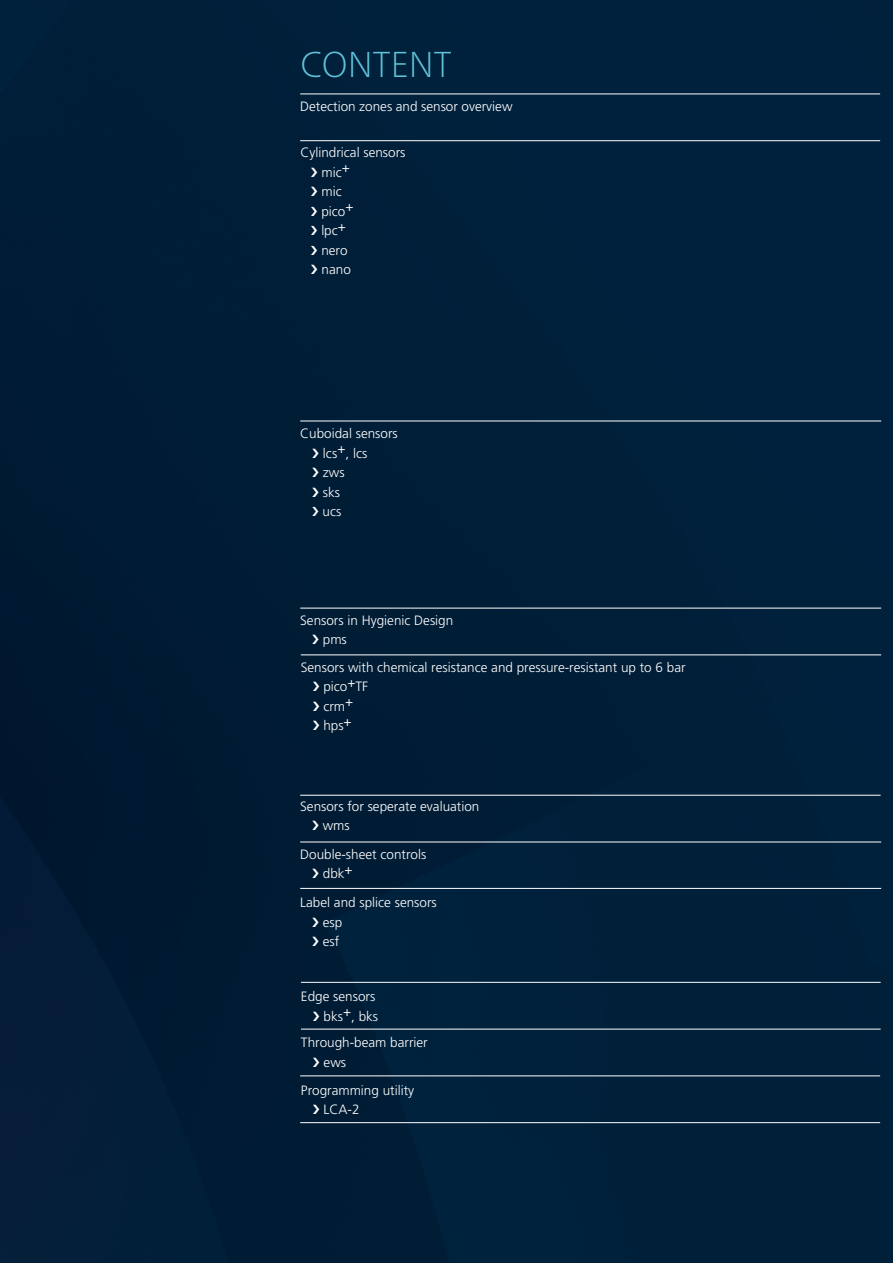
<style>
.page{position:relative;width:893px;height:1263px;background:#001e38}
.page>*{position:absolute;margin:0;border:0;box-sizing:border-box;transform-origin:0 0}
.t1{font:100 36px "Frutiger Neue LT Pro";color:#60c3d9}
.t2{font:300 13.5px/19.5px "Frutiger LT";color:#fff}
.t3{font:300 13.5px "Frutiger";color:#fff}
</style>
<div class="page">
<hr style="left:300px;top:421px;width:581px;height:1px;background:#fff">
<hr style="left:300px;top:888px;width:581px;height:1px;background:#fff">
<hr style="left:301px;top:654px;width:580px;height:1px;background:#fff">
<hr style="left:300px;top:795px;width:581px;height:1px;background:#fff">
<hr style="left:300px;top:842px;width:581px;height:1px;background:#fff">
<hr style="left:301px;top:982px;width:580px;height:1px;background:#fff">
<hr style="left:301px;top:1029px;width:580px;height:1px;background:#fff">
<hr style="left:300px;top:608px;width:581px;height:1px;background:#fff">
<hr style="left:300px;top:94px;width:580px;height:1px;background:#fff">
<hr style="left:300px;top:140px;width:580px;height:1px;background:#fff">
<hr style="left:300px;top:1075px;width:580px;height:1px;background:#fff">
<hr style="left:300px;top:1122px;width:580px;height:1px;background:#fff">
<svg style="left:311px;top:167px;width:6px;height:10px"></svg>
<svg style="left:311px;top:187px;width:6px;height:9px"></svg>
<svg style="left:311px;top:207px;width:6px;height:9px"></svg>
<svg style="left:311px;top:226px;width:6px;height:9px"></svg>
<svg style="left:311px;top:246px;width:6px;height:9px"></svg>
<svg style="left:311px;top:265px;width:6px;height:9px"></svg>
<svg style="left:313px;top:448px;width:6px;height:10px"></svg>
<svg style="left:313px;top:468px;width:6px;height:9px"></svg>
<svg style="left:313px;top:487px;width:6px;height:10px"></svg>
<svg style="left:313px;top:507px;width:6px;height:9px"></svg>
<svg style="left:313px;top:682px;width:6px;height:9px"></svg>
<svg style="left:313px;top:701px;width:6px;height:10px"></svg>
<svg style="left:313px;top:721px;width:6px;height:9px"></svg>
<svg style="left:313px;top:821px;width:6px;height:9px"></svg>
<svg style="left:313px;top:869px;width:6px;height:9px"></svg>
<svg style="left:313px;top:917px;width:6px;height:10px"></svg>
<svg style="left:313px;top:937px;width:6px;height:9px"></svg>
<svg style="left:313px;top:1011px;width:6px;height:9px"></svg>
<svg style="left:313px;top:1057px;width:6px;height:10px"></svg>
<svg style="left:313px;top:1104px;width:6px;height:10px"></svg>
<svg style="left:313px;top:635px;width:6px;height:9px"></svg>
<h1 class="t1" style="left:300px;top:42px;width:153px">CONTENT</h1>
<p class="t3" style="left:300px;top:99px;width:214px">Detection zones and sensor overview</p>
<p class="t2" style="left:321px;top:143px;width:86px;text-indent:-21px">Cylindrical sensors mic+<br>mic<br>pico+<br>lpc+<br>nero<br>nano</p>
<p class="t2" style="left:323px;top:424px;width:77px;text-indent:-22px">Cuboidal sensors lcs+, lcs<br>zws<br>sks<br>ucs</p>
<p class="t2" style="left:323px;top:611px;width:132px;text-indent:-23px">Sensors in Hygienic Design pms</p>
<p class="t2" style="left:323px;top:657px;width:364px;text-indent:-23px">Sensors with chemical resistance and pressure-resistant up to 6 bar pico+TF<br>crm+<br>hps+</p>
<p class="t2" style="left:323px;top:797px;width:158px;text-indent:-23px">Sensors for seperate evaluation wms</p>
<p class="t2" style="left:323px;top:845px;width:105px;text-indent:-23px">Double-sheet controls dbk+</p>
<p class="t2" style="left:323px;top:893px;width:115px;text-indent:-23px">Label and splice sensors esp<br>esf</p>
<p class="t2" style="left:301px;top:987px;width:79px;text-align:right">Edge sensors bks+, bks</p>
<p class="t2" style="left:324px;top:1033px;width:106px;text-indent:-23px">Through-beam barrier ews</p>
<p class="t2" style="left:324px;top:1080px;width:92px;text-indent:-23px">Programming utility<br>LCA-2</p>
</div>
